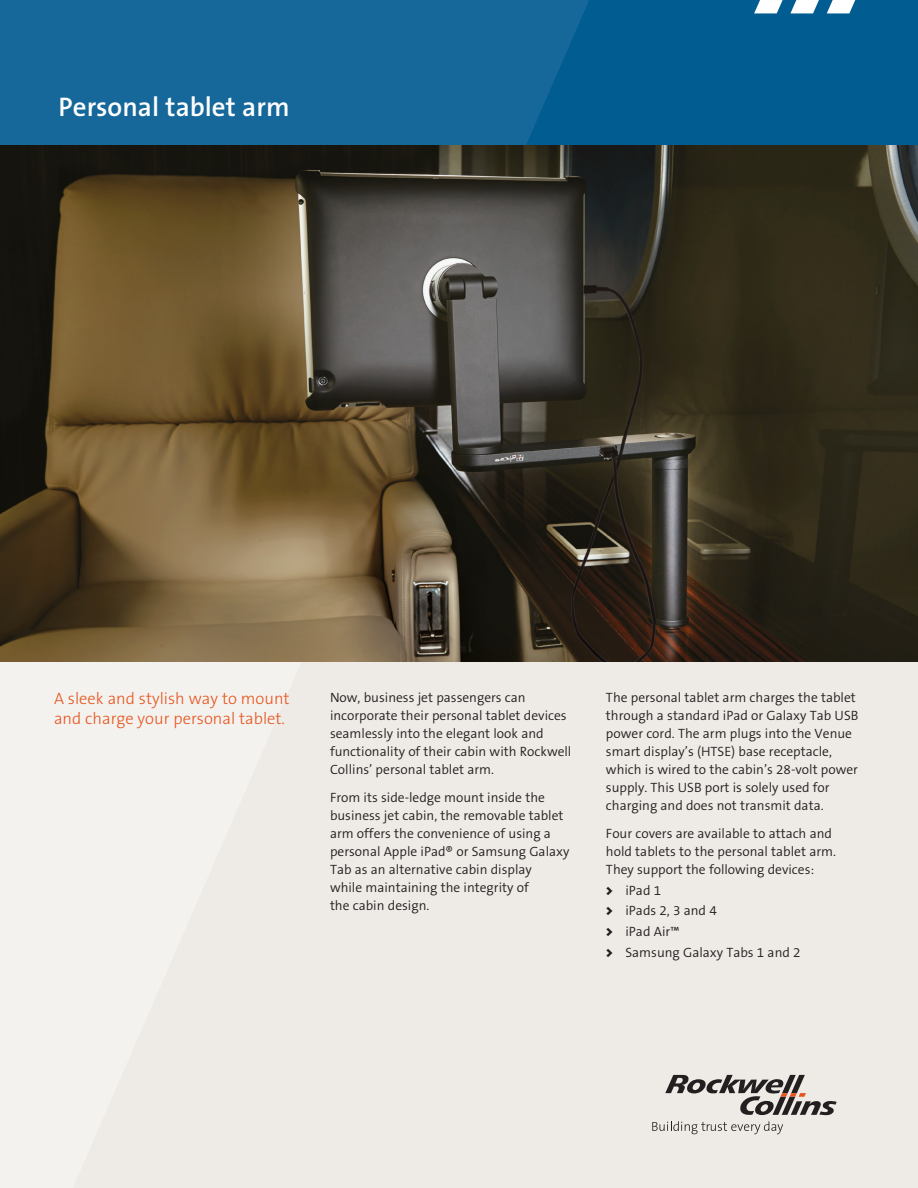
<style>
.page{position:relative;width:918px;height:1188px;background:#eeeae5}
.page>*{position:absolute;margin:0;border:0;box-sizing:border-box;transform-origin:0 0}
.t1{font:600 27px "The Sans B6";color:#fff}
.t2{font:300 16.5px/19.8px "The Sans B3";color:#e6551f}
.t3{font:300 13.5px/18px "The Sans B4";color:#231f20}
.s1{font-family:"The Sans B9";font-weight:900}
</style>
<div class="page">
<svg style="left:652px;top:1121px;width:131px;height:13px"></svg>
<svg style="left:665px;top:1075px;width:172px;height:40px"></svg>
<div style="left:0;top:0;width:918px;height:157px;background:#005c91"></div>
<div style="left:0;top:0;width:589px;height:146px;background:#16689b"></div>
<img style="left:0;top:146px;width:918px;height:516px">
<svg style="left:827px;top:0;width:28px;height:13px"></svg>
<svg style="left:790px;top:0;width:29px;height:13px"></svg>
<svg style="left:754px;top:0;width:29px;height:13px"></svg>
<h1 class="t1" style="left:59px;top:90px;width:232px">Personal tablet arm</h1>
<p class="t2" style="left:54px;top:689px;width:237px">A sleek and stylish way to mount and charge your personal tablet.</p>
<p class="t3" style="left:330px;top:689px;width:243px">Now, business jet passengers can incorporate their personal tablet devices seamlessly into the elegant look and functionality of their cabin with Rockwell Collins’ personal tablet arm.</p>
<p class="t3" style="left:330px;top:789px;width:241px">From its side-ledge mount inside the business jet cabin, the removable tablet arm offers the convenience of using a personal Apple iPad® or Samsung Galaxy Tab as an alternative cabin display<br>while maintaining the integrity of<br>the cabin design.</p>
<p class="t3" style="left:606px;top:689px;width:254px">The personal tablet arm charges the tablet through a standard iPad or Galaxy Tab USB power cord. The arm plugs into the Venue smart display’s (HTSE) base receptacle, which is wired to the cabin’s 28-volt power supply. This USB port is solely used for charging and does not transmit data.</p>
<p class="t3" style="left:606px;top:824px;width:232px">Four covers are available to attach and hold tablets to the personal tablet arm.<br>They support the following devices:</p>
<p class="t3" style="left:606px;top:880px;width:196px;line-height:20.7px"><span class="s1">&gt;</span> iPad 1<br><span class="s1">&gt;</span> iPads 2, 3 and 4<br><span class="s1">&gt;</span> iPad Air™<br><span class="s1">&gt;</span> Samsung Galaxy Tabs 1 and 2</p>
</div>
